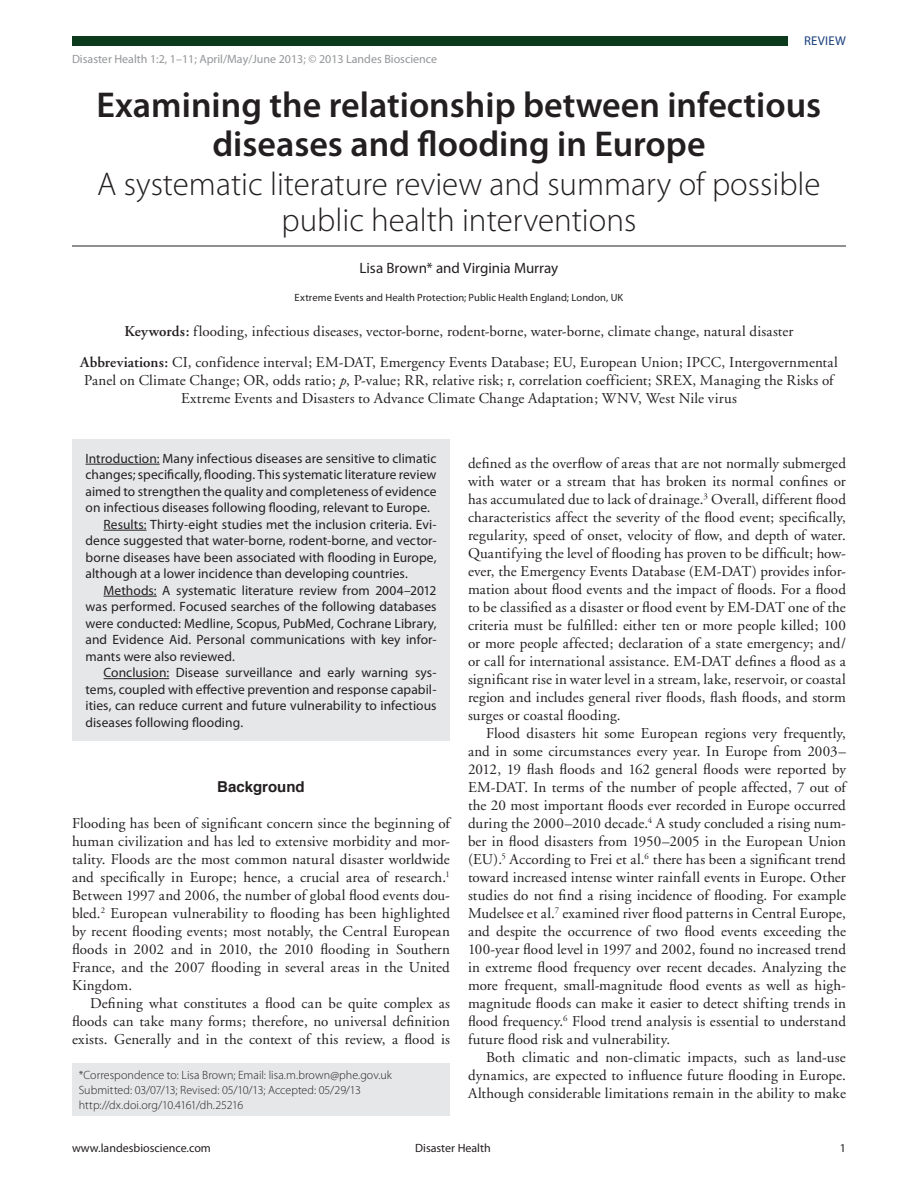
<style>
.page{position:relative;width:918px;height:1188px;background:#fff}
.page>*{position:absolute;margin:0;border:0;box-sizing:border-box;transform-origin:0 0}
.Title_w__Title_2{font:600 36px/39px "Myriad Pro";color:#231f20;text-align:center}
.Title_2{font:300 33px/36px "Myriad Pro";color:#231f20;text-align:center}
.Body_text{font:15px/18px "Adobe Garamond";letter-spacing:.01em;color:#231f20;text-align:justify}
.Body_text_First_Line{font:15px/18px "Adobe Garamond";letter-spacing:.01em;color:#231f20;text-align:justify}
.Keywords_Abbr{font:15px/18px "Adobe Garamond";letter-spacing:.01em;color:#231f20;text-align:center}
.Authors{font:15px "Myriad Pro";color:#231f20}
.Heading{font:700 15px "Helvetica";color:#231f20}
.Abstract_text{font:13.5px/16.5px "Myriad Pro";letter-spacing:.005em;color:#231f20;text-align:justify}
.Abstract_First_Line{font:13.5px/16.5px "Myriad Pro";letter-spacing:.005em;color:#231f20;text-align:justify}
.DEPARTMENT{font:12.75px "Myriad Pro";letter-spacing:.02em;color:#193f7c}
.Corresponding_Author{font:300 12px "Myriad Pro";color:#231f20}
.t1{font:12px "Myriad Pro";color:#939598}
.t2{font:12px "Myriad Pro";color:#231f20}
.Affiliations{font:10.5px "Myriad Pro";letter-spacing:.01em;color:#231f20}
.s1{font-weight:600}
.s2{font-style:italic}
</style>
<div class="page">
<div style="left:72px;top:36px;width:715px;height:10px;background:#0b3b1c"></div>
<div style="left:72px;top:1063px;width:378px;height:53px;background:#e6e7e9"></div>
<div style="left:72px;top:439px;width:378px;height:301px;background:#e6e7e9"></div>
<hr style="left:86px;top:464px;width:74px;height:1px;background:#231f20">
<hr style="left:104px;top:530px;width:42px;height:1px;background:#231f20">
<hr style="left:104px;top:596px;width:53px;height:1px;background:#231f20">
<hr style="left:104px;top:678px;width:65px;height:1px;background:#231f20">
<hr style="left:72px;top:246px;width:774px;height:1px;background:#231f20">
<p class="t1" style="left:72px;top:52px;width:367px">Disaster Health 1:2, 1–11; April/May/June 2013; © 2013 Landes Bioscience</p>
<p class="DEPARTMENT" style="left:804px;top:32px;width:43px">REVIEW</p>
<p class="Title_w__Title_2" style="left:97px;top:85px;width:726px">Examining the relationship between infectious diseases and flooding in Europe</p>
<p class="Title_2" style="left:97px;top:165px;width:725px">A systematic literature review and summary of possible public health interventions</p>
<p class="Authors" style="left:360px;top:259px;width:200px">Lisa Brown* and Virginia Murray</p>
<p class="Affiliations" style="left:295px;top:292px;width:330px">Extreme Events and Health Protection; Public Health England; London, UK</p>
<p class="Keywords_Abbr" style="left:124px;top:322px;width:671px"><span class="s1">Keywords:</span> flooding, infectious diseases, vector-borne, rodent-borne, water-borne, climate change, natural disaster</p>
<p class="Keywords_Abbr" style="left:80px;top:354px;width:759px"><span class="s1">Abbreviations:</span> CI, confidence interval; EM-DAT, Emergency Events Database; EU, European Union; IPCC, Intergovernmental<br>Panel on Climate Change; OR, odds ratio; <span class="s2">p</span>, P-value; RR, relative risk; r, correlation coefficient; SREX, Managing the Risks of<br>Extreme Events and Disasters to Advance Climate Change Adaptation; WNV, West Nile virus</p>
<p class="Abstract_First_Line" style="left:86px;top:450px;width:352px">Introduction: Many infectious diseases are sensitive to climatic changes; specifically, flooding. This systematic literature review aimed to strengthen the quality and completeness of evidence on infectious diseases following flooding, relevant to Europe.</p>
<p class="Abstract_text" style="left:86px;top:516px;width:353px;text-indent:18px">Results: Thirty-eight studies met the inclusion criteria. Evi&shy;dence suggested that water-borne, rodent-borne, and vector&shy;borne diseases have been associated with flooding in Europe, although at a lower incidence than developing countries.</p>
<p class="Abstract_text" style="left:86px;top:582px;width:353px;text-indent:18px">Methods: A systematic literature review from 2004–2012 was performed. Focused searches of the following databases were conducted: Medline, Scopus, PubMed, Cochrane Library, and Evidence Aid. Personal communications with key infor&shy;mants were also reviewed.</p>
<p class="Abstract_text" style="left:86px;top:664px;width:353px;text-indent:18px">Conclusion: Disease surveillance and early warning sys&shy;tems, coupled with effective prevention and response capabil&shy;ities, can reduce current and future vulnerability to infectious diseases following flooding.</p>
<p class="Heading" style="left:217px;top:775px;width:89px">Background</p>
<p class="Body_text_First_Line" style="left:72px;top:815px;width:380px">Flooding has been of significant concern since the beginning of human civilization and has led to extensive morbidity and mor&shy;tality. Floods are the most common natural disaster worldwide and specifically in Europe; hence, a crucial area of research.<sup>1<br></sup>Between 1997 and 2006, the number of global flood events dou&shy;bled.<sup>2</sup> European vulnerability to flooding has been highlighted by recent flooding events; most notably, the Central European floods in 2002 and in 2010, the 2010 flooding in Southern France, and the 2007 flooding in several areas in the United Kingdom.</p>
<p class="Body_text" style="left:72px;top:995px;width:380px;text-indent:18px">Defining what constitutes a flood can be quite complex as floods can take many forms; therefore, no universal definition exists. Generally and in the context of this review, a flood is</p>
<p class="Corresponding_Author" style="left:79px;top:1068px;width:315px">*Correspondence to: Lisa Brown; Email: lisa.m.brown@phe.gov.uk</p>
<p class="Corresponding_Author" style="left:79px;top:1083px;width:284px">Submitted: 03/07/13; Revised: 05/10/13; Accepted: 05/29/13</p>
<p class="Corresponding_Author" style="left:79px;top:1098px;width:166px">http://dx.doi.org/10.4161/dh.25216</p>
<p class="Body_text" style="left:468px;top:455px;width:380px">defined as the overflow of areas that are not normally submerged with water or a stream that has broken its normal confines or has accumulated due to lack of drainage.<sup>3</sup> Overall, different flood characteristics affect the severity of the flood event; specifically, regularity, speed of onset, velocity of flow, and depth of water.<br>Quantifying the level of flooding has proven to be difficult; how&shy;ever, the Emergency Events Database (EM-DAT) provides infor&shy;mation about flood events and the impact of floods. For a flood to be classified as a disaster or flood event by EM-DAT one of the criteria must be fulfilled: either ten or more people killed; 100 or more people affected; declaration of a state emergency; and/ or call for international assistance. EM-DAT defines a flood as a significant rise in water level in a stream, lake, reservoir, or coastal region and includes general river floods, flash floods, and storm surges or coastal flooding.</p>
<p class="Body_text" style="left:468px;top:725px;width:380px;text-indent:18px">Flood disasters hit some European regions very frequently, and in some circumstances every year. In Europe from 2003– 2012, 19 flash floods and 162 general floods were reported by EM-DAT. In terms of the number of people affected, 7 out of the 20 most important floods ever recorded in Europe occurred during the 2000–2010 decade.<sup>4</sup> A study concluded a rising num&shy;ber in flood disasters from 1950–2005 in the European Union (EU).<sup>5</sup> According to Frei et al.<sup>6</sup> there has been a significant trend toward increased intense winter rainfall events in Europe. Other studies do not find a rising incidence of flooding. For example Mudelsee et al.<sup>7</sup> examined river flood patterns in Central Europe, and despite the occurrence of two flood events exceeding the 100-year flood level in 1997 and 2002, found no increased trend in extreme flood frequency over recent decades. Analyzing the more frequent, small-magnitude flood events as well as high&shy;magnitude floods can make it easier to detect shifting trends in flood frequency.<sup>6</sup> Flood trend analysis is essential to understand future flood risk and vulnerability.</p>
<p class="Body_text" style="left:468px;top:1049px;width:379px;text-indent:18px">Both climatic and non-climatic impacts, such as land-use dynamics, are expected to influence future flooding in Europe.<br>Although considerable limitations remain in the ability to make</p>
<p class="t2" style="left:72px;top:1141px;width:140px">www.landesbioscience.com</p>
<p class="t2" style="left:415px;top:1141px;width:77px">Disaster Health</p>
<p class="t2" style="left:840px;top:1141px;width:8px">1</p>
</div>
